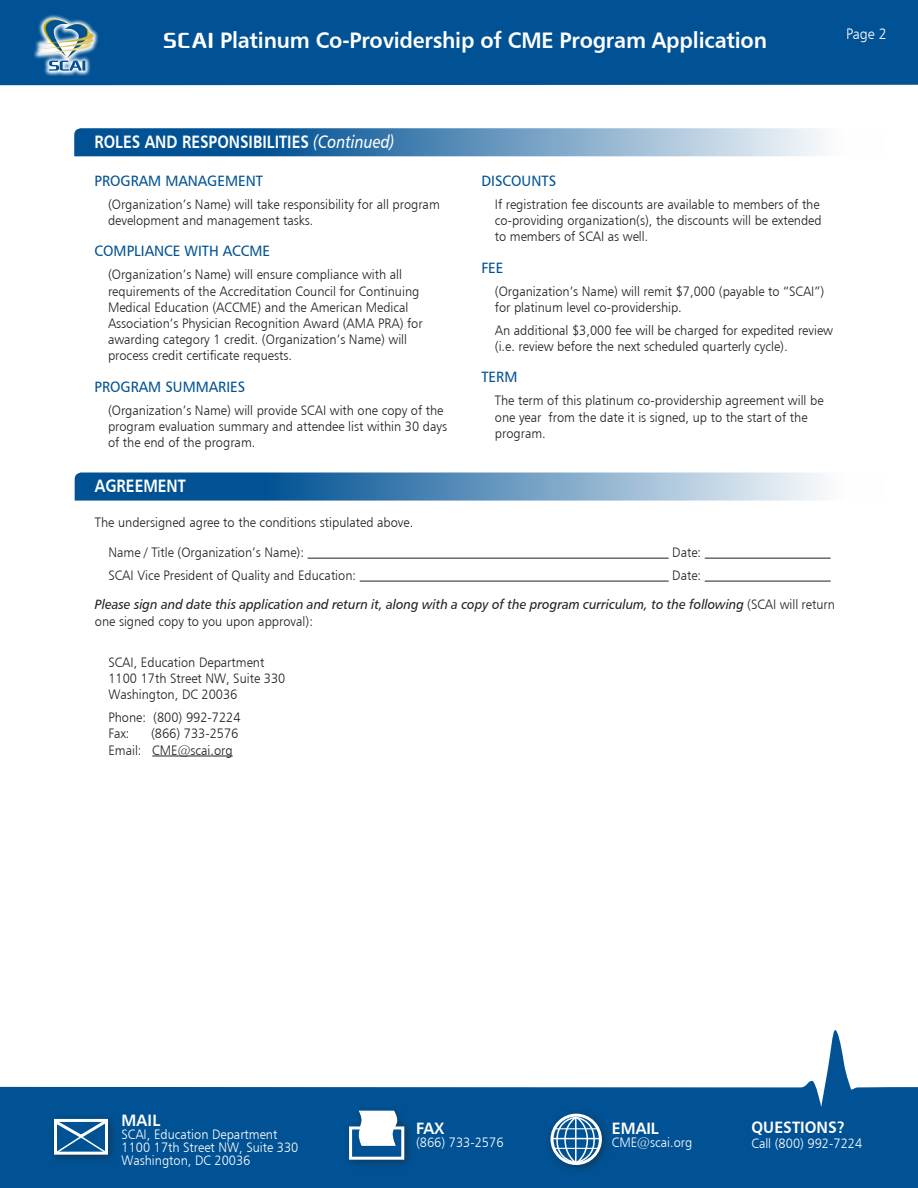
<style>
.page{position:relative;width:918px;height:1188px;background:#005294}
.page>*{position:absolute;margin:0;border:0;box-sizing:border-box;transform-origin:0 0}
.t1{font:22.5px "Humanist 777 BT Bold B";letter-spacing:-.01em;color:#fff;scale:.95 1}
.t2{font:18px "Humanist 777 BT Bold B";color:#fff;scale:.85 1}
.t3{font:16.5px "Humanist 777 BT Bold B";color:#fff;scale:.95 1}
.t4{font:15px "Humanist 777 BT Roman B";color:#005294;scale:.95 1}
.t5{font:15px "Humanist 777 BT Light B";color:#fff;scale:.95 1}
.t6{font:13.5px/16.2px "Humanist 777 BT Light B";color:#231f20;scale:.95 1}
.t7{font:13.5px/16.2px "Humanist 777 BT Italic B";color:#231f20;scale:.95 1}
.t8{font:13.5px/12.8px "Humanist 777 BT Light B";color:#fff;scale:.95 1}
.s1{font-family:"Cholla Sans";font-weight:700}
.s2{font-family:"Humanist 777 BT Italic B"}
.s3{font-family:"Humanist 777 BT Light B"}
</style>
<div class="page">
<div style="left:0;top:85px;width:918px;height:1022px;background:#fff"></div>
<div style="left:48px;top:1113px;width:70px;height:52px;background:#231f20;opacity:.5"></div>
<svg style="left:51px;top:1117px;width:58px;height:38px"></svg>
<div style="left:353px;top:1105px;width:54px;height:51px;background:#005191"></div>
<div style="left:343px;top:1120px;width:72px;height:50px;background:#231f20;opacity:.5"></div>
<div style="left:349px;top:1126px;width:55px;height:34px;background:#005294;border:3px solid #fff"></div>
<div style="left:357px;top:1110px;width:40px;height:38px;background:#fff;opacity:.75"></div>
<div style="left:545px;top:1108px;width:67px;height:67px;background:#231f20;opacity:.5"></div>
<div style="left:551px;top:1114px;width:51px;height:51px;border:3px solid #fff;border-radius:50%"></div>
<hr style="left:552px;top:1138px;width:47px;height:1px;background:#fff">
<hr style="left:553px;top:1148px;width:45px;height:1px;background:#fff">
<hr style="left:553px;top:1128px;width:45px;height:1px;background:#fff">
<svg style="left:555px;top:1116px;width:41px;height:48px"></svg>
<svg style="left:74px;top:128px;width:810px;height:28px"></svg>
<svg style="left:33px;top:14px;width:66px;height:62px"></svg>
<svg style="left:38px;top:19px;width:56px;height:52px"></svg>
<svg style="left:75px;top:472px;width:810px;height:29px"></svg>
<hr style="left:308px;top:558px;width:361px;height:1px;background:#231f20">
<hr style="left:705px;top:558px;width:126px;height:1px;background:#231f20">
<hr style="left:360px;top:581px;width:309px;height:1px;background:#231f20">
<hr style="left:705px;top:581px;width:126px;height:1px;background:#231f20">
<hr style="left:152px;top:756px;width:81px;height:1px;background:#231f20">
<p class="t1" style="left:163px;top:26px;width:637px"><span class="s1">SCAI</span> Platinum Co-Providership of CME Program Application</p>
<p class="t5" style="left:846px;top:24px;width:44px">Page 2</p>
<h2 class="t2" style="left:94px;top:130px;width:355px">ROLES AND RESPONSIBILITIES <span class="s2">(Continued)</span></h2>
<p class="t4" style="left:94px;top:171px;width:179px">PROGRAM MANAGEMENT</p>
<p class="t6" style="left:108px;top:196px;width:351px">(Organization’s Name) will take responsibility for all program development and management tasks.</p>
<p class="t4" style="left:94px;top:242px;width:187px">COMPLIANCE WITH ACCME</p>
<p class="t6" style="left:108px;top:266px;width:333px">(Organization’s Name) will ensure compliance with all requirements of the Accreditation Council for Continuing Medical Education (ACCME) and the American Medical Association’s Physician Recognition Award (AMA PRA) for awarding category 1 credit. (Organization’s Name) will process credit certificate requests.</p>
<p class="t4" style="left:94px;top:377px;width:160px">PROGRAM SUMMARIES</p>
<p class="t6" style="left:108px;top:402px;width:358px">(Organization’s Name) will provide SCAI with one copy of the program evaluation summary and attendee list within 30 days of the end of the program.</p>
<p class="t4" style="left:481px;top:171px;width:80px">DISCOUNTS</p>
<p class="t6" style="left:495px;top:196px;width:346px">If registration fee discounts are available to members of the co-providing organization(s), the discounts will be extended to members of SCAI as well.</p>
<p class="t4" style="left:481px;top:258px;width:25px">FEE</p>
<p class="t6" style="left:495px;top:283px;width:348px">(Organization’s Name) will remit $7,000 (payable to “SCAI”) for platinum level co-providership.</p>
<p class="t6" style="left:495px;top:322px;width:357px">An additional $3,000 fee will be charged for expedited review (i.e. review before the next scheduled quarterly cycle).</p>
<p class="t4" style="left:481px;top:368px;width:39px">TERM</p>
<p class="t6" style="left:495px;top:392px;width:347px">The term of this platinum co-providership agreement will be one year from the date it is signed, up to the start of the program.</p>
<h2 class="t2" style="left:95px;top:474px;width:108px">AGREEMENT</h2>
<p class="t6" style="left:95px;top:514px;width:337px">The undersigned agree to the conditions stipulated above.</p>
<p class="t6" style="left:108px;top:544px;width:207px">Name / Title (Organization’s Name):</p>
<p class="t6" style="left:672px;top:544px;width:32px">Date:</p>
<p class="t6" style="left:108px;top:567px;width:262px">SCAI Vice President of Quality and Education:</p>
<p class="t6" style="left:672px;top:567px;width:32px">Date:</p>
<p class="t7" style="left:95px;top:596px;width:781px">Please sign and date this application and return it, along with a copy of the program curriculum, to the following <span class="s3">(SCAI will return one signed copy to you upon approval):</span></p>
<p class="t6" style="left:108px;top:654px;width:166px">SCAI, Education Department</p>
<p class="t6" style="left:108px;top:670px;width:188px">1100 17th Street NW, Suite 330</p>
<p class="t6" style="left:108px;top:686px;width:137px">Washington, DC 20036</p>
<p class="t6" style="left:108px;top:709px;width:141px">Phone: (800) 992-7224</p>
<p class="t6" style="left:108px;top:725px;width:24px">Fax:</p>
<p class="t6" style="left:151px;top:725px;width:94px">(866) 733-2576</p>
<p class="t6" style="left:108px;top:742px;width:132px">Email: CME@scai.org</p>
<p class="t3" style="left:122px;top:1110px;width:42px">MAIL</p>
<p class="t8" style="left:122px;top:1128px;width:188px">SCAI, Education Department<br>1100 17th Street NW, Suite 330<br>Washington, DC 20036</p>
<p class="t3" style="left:416px;top:1118px;width:31px">FAX</p>
<p class="t8" style="left:416px;top:1136px;width:94px">(866) 733-2576</p>
<p class="t3" style="left:612px;top:1118px;width:51px">EMAIL</p>
<p class="t8" style="left:612px;top:1136px;width:86px">CME@scai.org</p>
<p class="t3" style="left:752px;top:1117px;width:100px">QUESTIONS?</p>
<p class="t8" style="left:752px;top:1137px;width:118px">Call (800) 992-7224</p>
</div>
